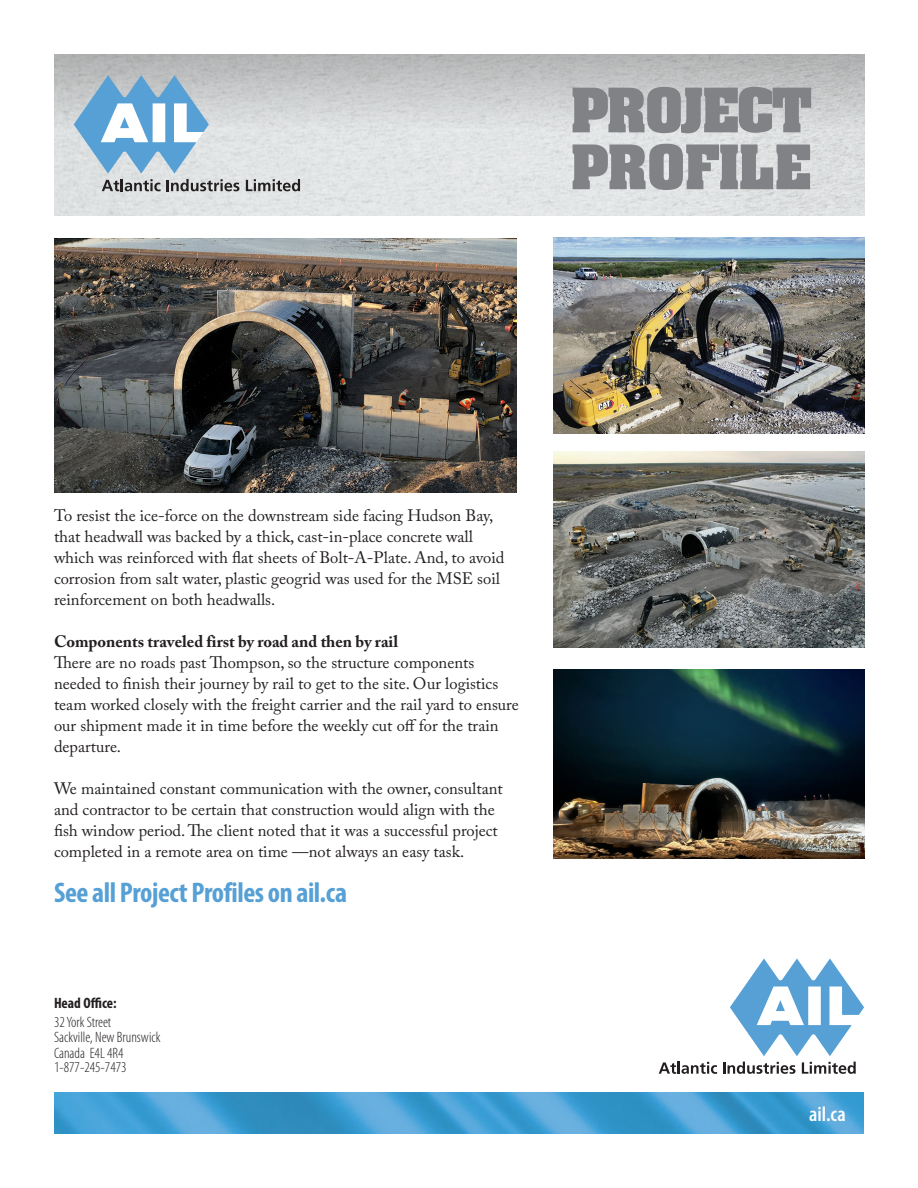
<style>
.page{position:relative;width:918px;height:1188px;background:#fff}
.page>*{position:absolute;margin:0;border:0;box-sizing:border-box;transform-origin:0 0}
.t1{font:700 52.5px/56.8px "Aachen";letter-spacing:-.01em;color:#808285}
.copy{font:700 condensed 28.5px "Myriad Pro";letter-spacing:-.015em;color:#56a0d5}
.t2{font:600 condensed 21px "Myriad Pro";color:#fff}
.copy-2{font:16.5px/21px "Adobe Caslon Pro";color:#231f20}
.Sub_2{font:700 16.5px "Adobe Caslon Pro";color:#231f20}
.t3{font:300 condensed 15px/18.6px "Myriad Pro";color:#231f20}
.s1{font-weight:700}
</style>
<div class="page">
<img style="left:554px;top:237px;width:310px;height:197px">
<svg style="left:54px;top:54px;width:810px;height:162px;background:#d4d6d6"></svg>
<svg style="left:246px;top:179px;width:54px;height:12px"></svg>
<svg style="left:74px;top:75px;width:165px;height:116px;background:#abc4d5"></svg>
<svg style="left:659px;top:1062px;width:58px;height:12px"></svg>
<svg style="left:723px;top:1062px;width:73px;height:12px"></svg>
<svg style="left:802px;top:1062px;width:54px;height:12px"></svg>
<svg style="left:730px;top:958px;width:134px;height:98px"></svg>
<img style="left:54px;top:1093px;width:809px;height:41px">
<img style="left:554px;top:452px;width:310px;height:196px">
<img style="left:554px;top:669px;width:310px;height:189px">
<img style="left:54px;top:239px;width:462px;height:253px">
<p class="t1" style="left:571px;top:80px;width:243px">PROJECT<br>PROFILE</p>
<p class="copy-2" style="left:54px;top:505px;width:452px">To resist the ice-force on the downstream side facing Hudson Bay, that headwall was backed by a thick, cast-in-place concrete wall which was reinforced with flat sheets of Bolt-A-Plate. And, to avoid corrosion from salt water, plastic geogrid was used for the MSE soil reinforcement on both headwalls.</p>
<p class="Sub_2" style="left:54px;top:631px;width:346px">Components traveled first by road and then by rail</p>
<p class="copy-2" style="left:54px;top:652px;width:466px">There are no roads past Thompson, so the structure components needed to finish their journey by rail to get to the site. Our logistics team worked closely with the freight carrier and the rail yard to ensure our shipment made it in time before the weekly cut off for the train departure.</p>
<p class="copy-2" style="left:54px;top:778px;width:450px">We maintained constant communication with the owner, consultant and contractor to be certain that construction would align with the fish window period. The client noted that it was a successful project completed in a remote area on time —not always an easy task.</p>
<p class="copy" style="left:54px;top:875px;width:295px">See all Project Profiles on ail.ca</p>
<p class="t3" style="left:54px;top:994px;width:64px"><span class="s1">Head Office:<br></span>32 York Street</p>
<p class="t3" style="left:54px;top:1030px;width:108px;line-height:15.5px">Sackville, New Brunswick<br>Canada E4L 4R4</p>
<p class="t3" style="left:54px;top:1058px;width:74px">1-877-245-7473</p>
<p class="t2" style="left:809px;top:1102px;width:38px">ail.ca</p>
</div>
